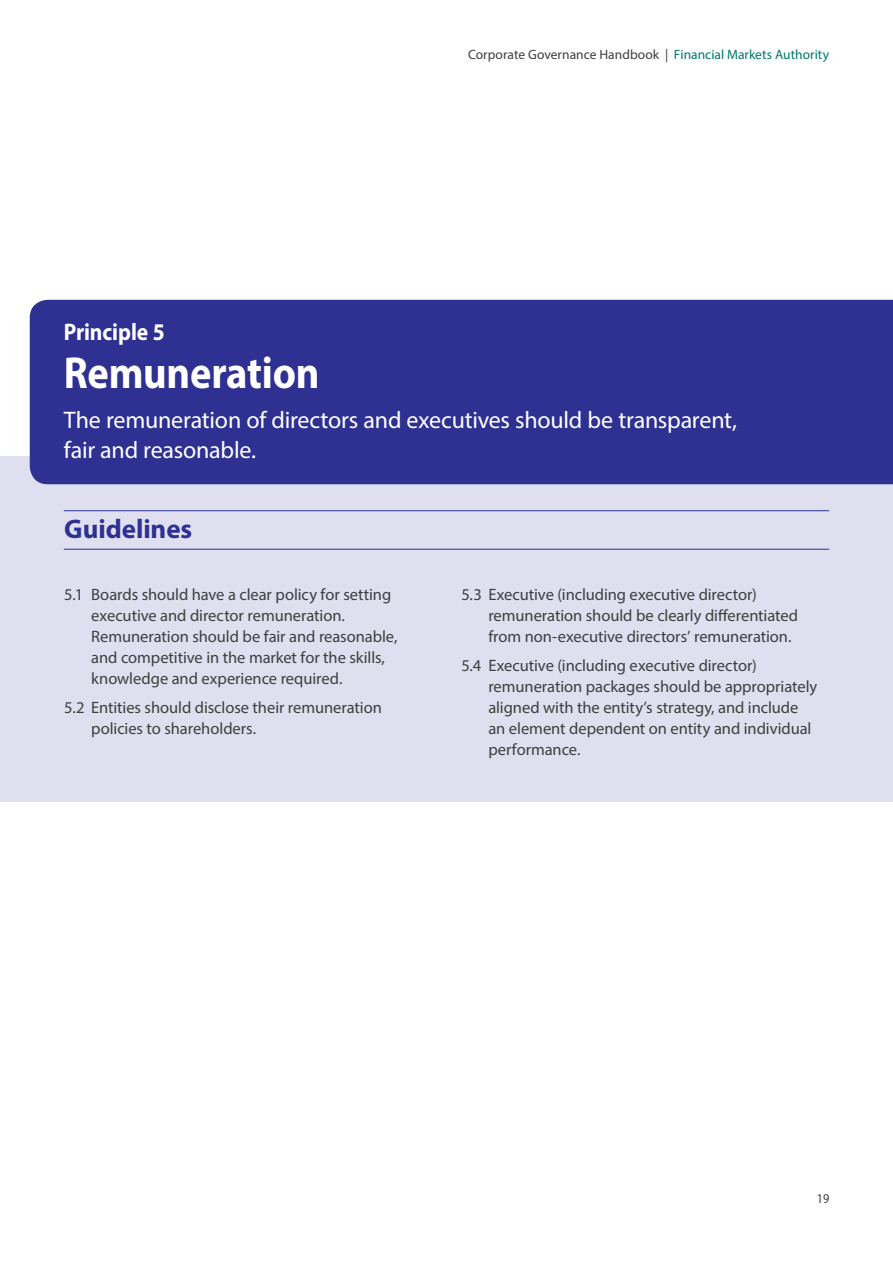
<style>
.page{position:relative;width:893px;height:1263px;background:#fff}
.page>*{position:absolute;margin:0;border:0;box-sizing:border-box;transform-origin:0 0}
.t1{font:700 45px "Myriad Pro";letter-spacing:-.005em;color:#fff;scale:.9 1}
.t2{font:700 27px "Myriad Pro";letter-spacing:-.005em;color:#2e3092}
.t3{font:24px/30px "Myriad Pro";letter-spacing:-.01em;color:#fff}
.t4{font:700 24px "Myriad Pro";letter-spacing:-.005em;color:#fff;scale:.9 1}
.t5{font:16.5px/21px "Myriad Pro";letter-spacing:-.005em;color:#3e3e3f}
.t6{font:13.5px "Myriad Pro";letter-spacing:.005em;color:#3e3e3f}
.t7{font:13.5px "Myriad Pro";letter-spacing:.005em;color:#3e3e3f;scale:.9 1}
.s1{color:#00776b}
</style>
<div class="page">
<div style="left:0;top:456px;width:893px;height:346px;background:#e0dfef"></div>
<div style="left:30px;top:300px;width:863px;height:184px;background:#2e3092"></div>
<hr style="left:64px;top:510px;width:765px;height:1px;background:#2e3092">
<hr style="left:64px;top:549px;width:765px;height:1px;background:#2e3092">
<h3 class="t4" style="left:64px;top:316px;width:114px">Principle 5</h3>
<h1 class="t1" style="left:64px;top:344px;width:286px">Remuneration</h1>
<p class="t6" style="left:468px;top:46px;width:363px">Corporate Governance Handbook | <span class="s1">Financial Markets Authority</span></p>
<h3 class="t3" style="left:64px;top:405px;width:675px">The remuneration of directors and executives should be transparent, fair and reasonable.</h3>
<h2 class="t2" style="left:64px;top:512px;width:130px">Guidelines</h2>
<p class="t5" style="left:91px;top:583px;width:308px;text-indent:-27px">5.1 Boards should have a clear policy for setting executive and director remuneration.<br>Remuneration should be fair and reasonable, and competitive in the market for the skills, knowledge and experience required.</p>
<p class="t5" style="left:91px;top:697px;width:292px;text-indent:-27px">5.2 Entities should disclose their remuneration policies to shareholders.</p>
<p class="t5" style="left:488px;top:583px;width:311px;text-indent:-27px">5.3 Executive (including executive director) remuneration should be clearly differentiated from non-executive directors’ remuneration.</p>
<p class="t5" style="left:488px;top:655px;width:330px;text-indent:-27px">5.4 Executive (including executive director) remuneration packages should be appropriately aligned with the entity’s strategy, and include an element dependent on entity and individual performance.</p>
<p class="t7" style="left:817px;top:1190px;width:15px">19</p>
</div>
